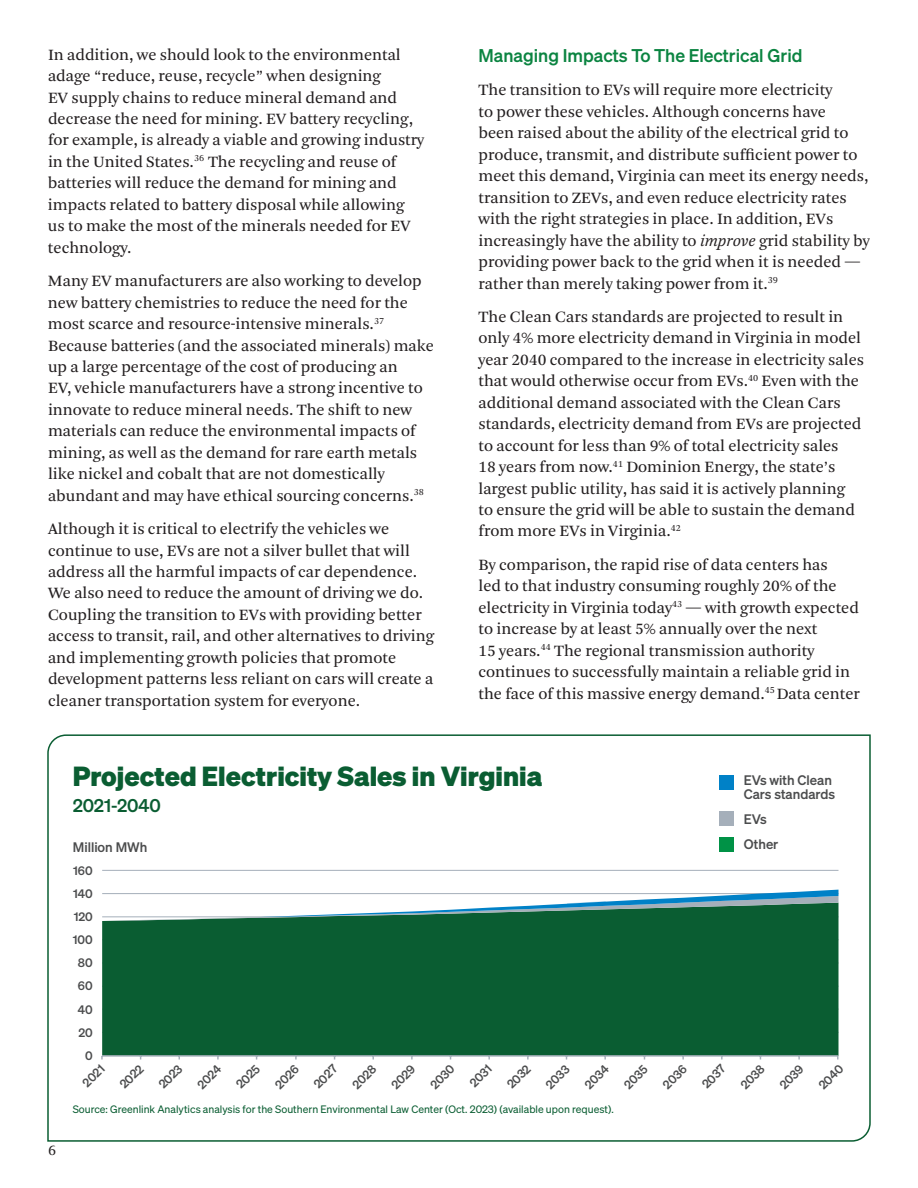
<style>
.page{position:relative;width:918px;height:1188px;background:#fff}
.page>*{position:absolute;margin:0;border:0;box-sizing:border-box;transform-origin:0 0}
.t1{font:700 27px "Sohne";color:#0a5d32}
.t2{font:18px "Sohne Kraftig";color:#0b8441}
.t3{font:18px "Sohne Kraftig";color:#0a5d32}
.t4{font:16.5px/21.5px "Arnhem";color:#231f20}
.t5{font:15px "Arnhem";color:#231f20}
.t6{font:13.5px/13.5px "Sohne Kraftig";color:#4b4c4d}
.t7{font:12px "Sohne Kraftig";color:#4b4c4d}
.t8{font:10.5px "Sohne Buch";color:#0a5d32}
.s1{font-family:"Arnhem Blond";font-style:italic}
</style>
<div class="page">
<svg style="left:47px;top:734px;width:824px;height:408px"></svg>
<div style="left:719px;top:811px;width:15px;height:15px;background:#a5afba"></div>
<div style="left:719px;top:775px;width:15px;height:15px;background:#0081c7"></div>
<div style="left:719px;top:837px;width:15px;height:15px;background:#009246"></div>
<hr style="left:102px;top:870px;width:737px;height:1px;background:#a5afba">
<div style="left:102px;top:921px;width:737px;height:135px;background:#0a5d32"></div>
<svg style="left:102px;top:890px;width:737px;height:31px"></svg>
<hr style="left:102px;top:1055px;width:736px;height:2px;background:#a5afba">
<p class="t4" style="left:48px;top:44px;width:378px">In addition, we should look to the environmental adage “reduce, reuse, recycle” when designing<br>EV supply chains to reduce mineral demand and decrease the need for mining. EV battery recycling, for example, is already a viable and growing industry in the United States.<sup>36</sup> The recycling and reuse of batteries will reduce the demand for mining and impacts related to battery disposal while allowing us to make the most of the minerals needed for EV technology.</p>
<p class="t4" style="left:48px;top:270px;width:388px">Many EV manufacturers are also working to develop new battery chemistries to reduce the need for the most scarce and resource-intensive minerals.<sup>37<br></sup>Because batteries (and the associated minerals) make up a large percentage of the cost of producing an<br>EV, vehicle manufacturers have a strong incentive to innovate to reduce mineral needs. The shift to new materials can reduce the environmental impacts of mining, as well as the demand for rare earth metals like nickel and cobalt that are not domestically abundant and may have ethical sourcing concerns.<sup>38</sup></p>
<p class="t4" style="left:48px;top:518px;width:388px">Although it is critical to electrify the vehicles we continue to use, EVs are not a silver bullet that will address all the harmful impacts of car dependence.<br>We also need to reduce the amount of driving we do.<br>Coupling the transition to EVs with providing better access to transit, rail, and other alternatives to driving and implementing growth policies that promote development patterns less reliant on cars will create a cleaner transportation system for everyone.</p>
<p class="t2" style="left:478px;top:44px;width:326px">Managing Impacts To The Electrical Grid</p>
<p class="t4" style="left:478px;top:80px;width:394px">The transition to EVs will require more electricity<br>to power these vehicles. Although concerns have<br>been raised about the ability of the electrical grid to produce, transmit, and distribute sufficient power to meet this demand, Virginia can meet its energy needs, transition to ZEVs, and even reduce electricity rates with the right strategies in place. In addition, EVs increasingly have the ability to <span class="s1">improve</span> grid stability by providing power back to the grid when it is needed — rather than merely taking power from it.<sup>39</sup></p>
<p class="t4" style="left:478px;top:306px;width:387px">The Clean Cars standards are projected to result in only 4% more electricity demand in Virginia in model year 2040 compared to the increase in electricity sales that would otherwise occur from EVs.<sup>40</sup> Even with the additional demand associated with the Clean Cars standards, electricity demand from EVs are projected to account for less than 9% of total electricity sales<br>18 years from now.<sup>41</sup> Dominion Energy, the state’s largest public utility, has said it is actively planning<br>to ensure the grid will be able to sustain the demand from more EVs in Virginia.<sup>42</sup></p>
<p class="t4" style="left:478px;top:554px;width:383px">By comparison, the rapid rise of data centers has<br>led to that industry consuming roughly 20% of the electricity in Virginia today<sup>43</sup> — with growth expected to increase by at least 5% annually over the next<br>15 years.<sup>44</sup> The regional transmission authority continues to successfully maintain a reliable grid in the face of this massive energy demand.<sup>45</sup> Data center</p>
<h1 class="t1" style="left:73px;top:759px;width:471px">Projected Electricity Sales in Virginia</h1>
<p class="t3" style="left:73px;top:794px;width:90px">2021-2040</p>
<p class="t6" style="left:73px;top:840px;width:76px">Million MWh</p>
<p class="t7" style="left:73px;top:863px;width:21px">160</p>
<p class="t7" style="left:73px;top:886px;width:21px">140</p>
<p class="t7" style="left:74px;top:909px;width:20px">120</p>
<p class="t7" style="left:73px;top:932px;width:21px">100</p>
<p class="t7" style="left:78px;top:956px;width:16px">80</p>
<p class="t7" style="left:78px;top:979px;width:16px">60</p>
<p class="t7" style="left:78px;top:1002px;width:16px">40</p>
<p class="t7" style="left:78px;top:1025px;width:16px">20</p>
<p class="t7" style="left:85px;top:1048px;width:9px">0</p>
<p class="t6" style="left:744px;top:773px;width:93px">EVs with Clean<br>Cars standards</p>
<p class="t6" style="left:744px;top:812px;width:24px">EVs</p>
<p class="t6" style="left:744px;top:837px;width:36px">Other</p>
<p class="t7" style="left:79px;top:1080px;width:28px;rotate:-45deg">2021</p>
<p class="t7" style="left:117px;top:1081px;width:28px;rotate:-45deg">2022</p>
<p class="t7" style="left:155px;top:1081px;width:28px;rotate:-45deg">2023</p>
<p class="t7" style="left:194px;top:1081px;width:28px;rotate:-45deg">2024</p>
<p class="t7" style="left:233px;top:1081px;width:28px;rotate:-45deg">2025</p>
<p class="t7" style="left:272px;top:1081px;width:28px;rotate:-45deg">2026</p>
<p class="t7" style="left:311px;top:1081px;width:29px;rotate:-45deg">2027</p>
<p class="t7" style="left:349px;top:1081px;width:28px;rotate:-45deg">2028</p>
<p class="t7" style="left:388px;top:1081px;width:28px;rotate:-45deg">2029</p>
<p class="t7" style="left:427px;top:1082px;width:29px;rotate:-45deg">2030</p>
<p class="t7" style="left:466px;top:1080px;width:29px;rotate:-45deg">2031</p>
<p class="t7" style="left:504px;top:1081px;width:29px;rotate:-45deg">2032</p>
<p class="t7" style="left:543px;top:1081px;width:29px;rotate:-45deg">2033</p>
<p class="t7" style="left:581px;top:1082px;width:29px;rotate:-45deg">2034</p>
<p class="t7" style="left:621px;top:1081px;width:29px;rotate:-45deg">2035</p>
<p class="t7" style="left:660px;top:1081px;width:29px;rotate:-45deg">2036</p>
<p class="t7" style="left:699px;top:1081px;width:29px;rotate:-45deg">2037</p>
<p class="t7" style="left:737px;top:1082px;width:29px;rotate:-45deg">2038</p>
<p class="t7" style="left:777px;top:1081px;width:29px;rotate:-45deg">2039</p>
<p class="t7" style="left:816px;top:1082px;width:29px;rotate:-45deg">2040</p>
<p class="t5" style="left:48px;top:1142px;width:9px">6</p>
<p class="t8" style="left:73px;top:1103px;width:542px">Source: Greenlink Analytics analysis for the Southern Environmental Law Center (Oct. 2023) (available upon request).</p>
</div>
